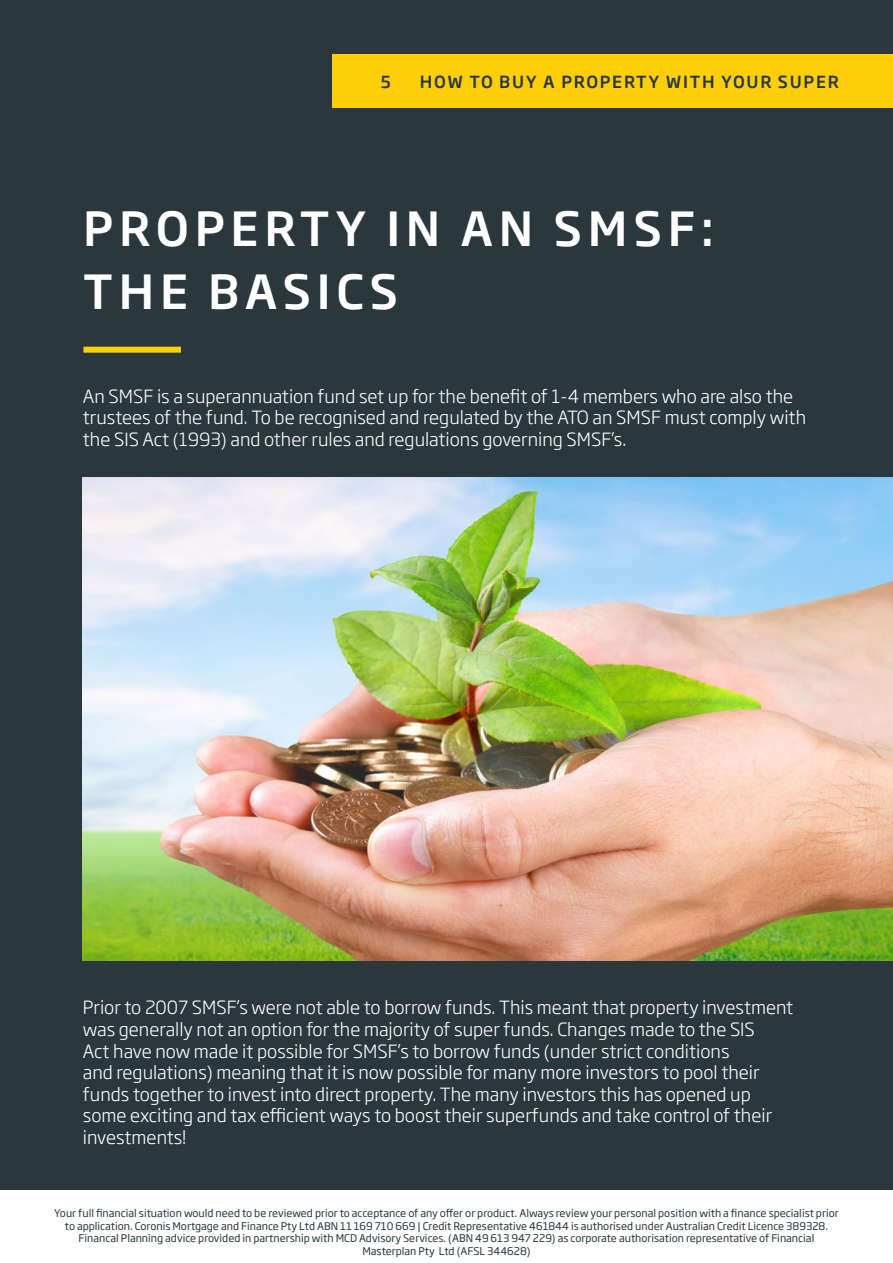
<style>
.page{position:relative;width:893px;height:1263px;background:#2a373d}
.page>*{position:absolute;margin:0;border:0;box-sizing:border-box;transform-origin:0 0}
.t1{font:500 46.5px/63px "Soho Gothic Pro";letter-spacing:.125em;color:#fff}
.t2{font:300 18px/21.6px "Soho Gothic Pro";color:#fff}
.t3{font:500 16.5px "Soho Gothic Pro";letter-spacing:.105em;color:#2a373d}
.t4{font:10.5px/12.6px "Soho Gothic Pro";color:#2a373d;text-align:center}
</style>
<div class="page">
<div style="left:0;top:1191px;width:893px;height:72px;background:#fff"></div>
<div style="left:332px;top:54px;width:561px;height:54px;background:#fece08"></div>
<div style="left:83px;top:347px;width:98px;height:6px;background:#fece08"></div>
<img style="left:83px;top:477px;width:810px;height:484px">
<p class="t3" style="left:381px;top:69px;width:12px">5</p>
<p class="t3" style="left:420px;top:69px;width:420px">HOW TO BUY A PROPERTY WITH YOUR SUPER</p>
<p class="t1" style="left:83px;top:194px;width:632px">PROPERTY IN AN SMSF:<br>THE BASICS</p>
<p class="t2" style="left:83px;top:384px;width:725px">An SMSF is a superannuation fund set up for the benefit of 1-4 members who are also the trustees of the fund. To be recognised and regulated by the ATO an SMSF must comply with the SIS Act (1993) and other rules and regulations governing SMSF’s.</p>
<p class="t2" style="left:83px;top:996px;width:712px">Prior to 2007 SMSF’s were not able to borrow funds. This meant that property investment was generally not an option for the majority of super funds. Changes made to the SIS<br>Act have now made it possible for SMSF’s to borrow funds (under strict conditions<br>and regulations) meaning that it is now possible for many more investors to pool their funds together to invest into direct property. The many investors this has opened up some exciting and tax efficient ways to boost their superfunds and take control of their investments!</p>
<p class="t4" style="left:54px;top:1206px;width:786px">Your full financial situation would need to be reviewed prior to acceptance of any offer or product. Always review your personal position with a finance specialist prior to application. Coronis Mortgage and Finance Pty Ltd ABN 11 169 710 669 | Credit Representative 461844 is authorised under Australian Credit Licence 389328.<br>Financal Planning advice provided in partnership with MCD Advisory Services. (ABN 49 613 947 229) as corporate authorisation representative of Financial Masterplan Pty Ltd (AFSL 344628)</p>
</div>
